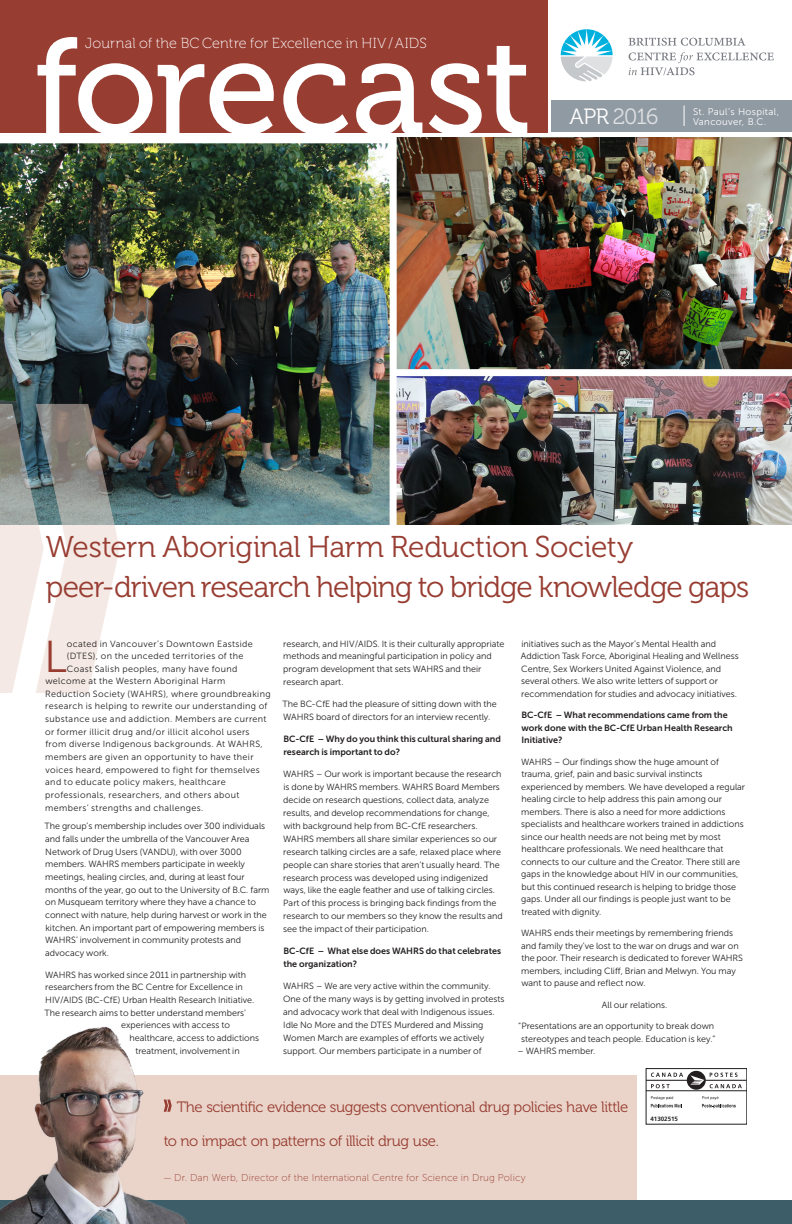
<style>
.page{position:relative;width:792px;height:1224px;background:#fff}
.page>*{position:absolute;margin:0;border:0;box-sizing:border-box;transform-origin:0 0}
.t1{font:136.2px "Museo 500";letter-spacing:-.02em;color:#fff}
.body_drop_cap{font:44.6px "Museo Sans 300";color:#983d32}
.Main_Head{font:30px/40px "Museo 300";letter-spacing:-.025em;color:#983d32}
.t2{font:22px "Museo 300";letter-spacing:-.04em;color:#dee0e2}
.callout{font:15px "Museo 300";letter-spacing:-.03em;color:#983d32}
.t3{font:14.5px "Museo 100";letter-spacing:.015em;color:#fff}
.callout-2{font:10px "Museo Sans 100";letter-spacing:.015em;color:#983d32}
.t4{font:9.6px/10.5px "Museo Sans 300";letter-spacing:.035em;color:#fff}
.body{font:9px/12.9px "Museo Sans 300";color:#231f20}
.body_drop_cap-2{font:9px "Museo Sans 300";letter-spacing:.04em;color:#231f20}
.body-2{font:9px/12.9px "Museo Sans 700";color:#231f20}
.t5{font:700 6.2px "Frutiger";color:#231f20}
.s1{color:#fff}
</style>
<div class="page">
<div style="left:0;top:1076px;width:637px;height:148px;background:#ead4c9"></div>
<div style="left:0;top:1200px;width:792px;height:24px;background:#3d5d69"></div>
<div style="left:646px;top:1069px;width:100px;height:23px;border:1px solid #fff"></div>
<hr style="left:646px;top:1080px;width:101px;height:1px;background:#231f20">
<svg style="left:687px;top:1071px;width:19px;height:19px"></svg>
<svg style="left:690px;top:1075px;width:14px;height:10px"></svg>
<svg style="left:710px;top:1073px;width:28px;height:4px"></svg>
<svg style="left:710px;top:1084px;width:32px;height:4px"></svg>
<svg style="left:651px;top:1073px;width:32px;height:4px"></svg>
<svg style="left:651px;top:1084px;width:19px;height:4px"></svg>
<div style="left:646px;top:1068px;width:101px;height:56px;border:1px solid #231f20"></div>
<hr style="left:646px;top:1091px;width:101px;height:1px;background:#231f20">
<svg style="left:651px;top:1096px;width:31px;height:11px"></svg>
<svg style="left:702px;top:1096px;width:34px;height:12px"></svg>
<svg style="left:561px;top:29px;width:52px;height:52px"></svg>
<svg style="left:629px;top:38px;width:117px;height:8px"></svg>
<svg style="left:629px;top:52px;width:145px;height:23px"></svg>
<div style="left:0;top:0;width:547px;height:132px;background:#983d32"></div>
<div style="left:552px;top:100px;width:240px;height:32px;background:#909aa3"></div>
<svg style="left:684px;top:105px;width:1px;height:21px"></svg>
<img style="left:0;top:1026px;width:203px;height:198px">
<img style="left:0;top:137px;width:792px;height:387px">
<svg style="left:0;top:404px;width:120px;height:289px"></svg>
<p class="t1" style="left:35px;top:12px;width:499px">forecast</p>
<p class="t3" style="left:85px;top:35px;width:343px">Journal of the BC Centre for Excellence in HIV/AIDS</p>
<p class="t2" style="left:570px;top:105px;width:90px"><span class="s1">APR</span> 2016</p>
<p class="t4" style="left:693px;top:106px;width:88px">St. Paul’s Hospital,<br>Vancouver, B.C.</p>
<p class="Main_Head" style="left:46px;top:527px;width:705px">Western Aboriginal Harm Reduction Society peer-driven research helping to bridge knowledge gaps</p>
<p class="body_drop_cap" style="left:44px;top:632px;width:25px">L</p>
<p class="body_drop_cap-2" style="left:67px;top:639px;width:188px">ocated in Vancouver’s Downtown Eastside</p>
<p class="body_drop_cap-2" style="left:67px;top:651px;width:178px">(DTES), on the unceded territories of the</p>
<p class="body_drop_cap-2" style="left:67px;top:664px;width:172px">Coast Salish peoples, many have found</p>
<p class="body_drop_cap-2" style="left:45px;top:676px;width:182px">welcome at the Western Aboriginal Harm</p>
<p class="body_drop_cap-2" style="left:45px;top:689px;width:227px">Reduction Society (WAHRS), where groundbreaking</p>
<p class="body_drop_cap-2" style="left:45px;top:702px;width:224px">research is helping to rewrite our understanding of</p>
<p class="body_drop_cap-2" style="left:45px;top:714px;width:223px">substance use and addiction. Members are current</p>
<p class="body_drop_cap-2" style="left:45px;top:727px;width:206px">or former illicit drug and/or illicit alcohol users</p>
<p class="body_drop_cap-2" style="left:45px;top:740px;width:219px">from diverse Indigenous backgrounds. At WAHRS,</p>
<p class="body_drop_cap-2" style="left:45px;top:752px;width:210px">members are given an opportunity to have their</p>
<p class="body_drop_cap-2" style="left:45px;top:765px;width:216px">voices heard, empowered to fight for themselves</p>
<p class="body_drop_cap-2" style="left:45px;top:778px;width:182px">and to educate policy makers, healthcare</p>
<p class="body_drop_cap-2" style="left:45px;top:790px;width:196px">professionals, researchers, and others about</p>
<p class="body_drop_cap-2" style="left:45px;top:803px;width:160px">members’ strengths and challenges.</p>
<p class="body" style="left:44px;top:820px;width:227px">The group’s membership includes over 300 individuals and falls under the umbrella of the Vancouver Area Network of Drug Users (VANDU), with over 3000 members. WAHRS members participate in weekly meetings, healing circles, and, during at least four months of the year, go out to the University of B.C. farm on Musqueam territory where they have a chance to connect with nature, help during harvest or work in the kitchen. An important part of empowering members is WAHRS’ involvement in community protests and advocacy work.</p>
<p class="body" style="left:45px;top:968px;width:203px">WAHRS has worked since 2011 in partnership with</p>
<p class="body" style="left:45px;top:981px;width:199px">researchers from the BC Centre for Excellence in</p>
<p class="body" style="left:45px;top:994px;width:211px">HIV/AIDS (BC-CfE) Urban Health Research Initiative.</p>
<p class="body" style="left:44px;top:1006px;width:203px">The research aims to better understand members’</p>
<p class="body" style="left:121px;top:1019px;width:110px">experiences with access to</p>
<p class="body" style="left:129px;top:1032px;width:131px">healthcare, access to addictions</p>
<p class="body" style="left:135px;top:1044px;width:106px">treatment, involvement in</p>
<p class="body" style="left:283px;top:637px;width:223px">research, and HIV/AIDS. It is their culturally appropriate methods and meaningful participation in policy and program development that sets WAHRS and their research apart.</p>
<p class="body" style="left:282px;top:698px;width:216px">The BC-CfE had the pleasure of sitting down with the<br>WAHRS board of directors for an interview recently.</p>
<p class="body-2" style="left:283px;top:733px;width:219px">BC-CfE – Why do you think this cultural sharing and research is important to do?</p>
<p class="body" style="left:283px;top:768px;width:221px">WAHRS – Our work is important because the research is done by WAHRS members. WAHRS Board Members decide on research questions, collect data, analyze results, and develop recommendations for change, with background help from BC-CfE researchers.<br>WAHRS members all share similar experiences so our research talking circles are a safe, relaxed place where people can share stories that aren’t usually heard. The research process was developed using indigenized ways, like the eagle feather and use of talking circles.<br>Part of this process is bringing back findings from the research to our members so they know the results and see the impact of their participation.</p>
<p class="body-2" style="left:283px;top:945px;width:219px">BC-CfE – What else does WAHRS do that celebrates the organization?</p>
<p class="body" style="left:283px;top:980px;width:223px">WAHRS – We are very active within the community.<br>One of the many ways is by getting involved in protests and advocacy work that deal with Indigenous issues.<br>Idle No More and the DTES Murdered and Missing Women March are examples of efforts we actively support. Our members participate in a number of</p>
<p class="body" style="left:521px;top:637px;width:219px;line-height:12.5px">initiatives such as the Mayor’s Mental Health and Addiction Task Force, Aboriginal Healing and Wellness Centre, Sex Workers United Against Violence, and several others. We also write letters of support or recommendation for studies and advocacy initiatives.</p>
<p class="body-2" style="left:521px;top:709px;width:213px;line-height:12.5px">BC-CfE – What recommendations came from the work done with the BC-CfE Urban Health Research<br>Initiative?</p>
<p class="body" style="left:521px;top:755px;width:226px;line-height:12.5px">WAHRS – Our findings show the huge amount of trauma, grief, pain and basic survival instincts experienced by members. We have developed a regular healing circle to help address this pain among our members. There is also a need for more addictions specialists and healthcare workers trained in addictions since our health needs are not being met by most healthcare professionals. We need healthcare that connects to our culture and the Creator. There still are gaps in the knowledge about HIV in our communities, but this continued research is helping to bridge those gaps. Under all our findings is people just want to be treated with dignity.</p>
<p class="body" style="left:521px;top:927px;width:223px;line-height:12.5px">WAHRS ends their meetings by remembering friends and family they’ve lost to the war on drugs and war on the poor. Their research is dedicated to forever WAHRS members, including Cliff, Brian and Melwyn. You may want to pause and reflect now.</p>
<p class="body" style="left:602px;top:998px;width:67px">All our relations.</p>
<p class="body" style="left:518px;top:1020px;width:199px;line-height:12.5px;text-align:center">“Presentations are an opportunity to break down stereotypes and teach people. Education is key.”</p>
<p class="body" style="left:517px;top:1045px;width:80px">– WAHRS member.</p>
<p class="callout" style="left:177px;top:1099px;width:453px">The scientific evidence suggests conventional drug policies have little</p>
<p class="callout" style="left:164px;top:1133px;width:277px">to no impact on patterns of illicit drug use.</p>
<p class="callout-2" style="left:164px;top:1172px;width:363px">— Dr. Dan Werb, Director of the International Centre for Science in Drug Policy</p>
<p class="t5" style="left:650px;top:1116px;width:29px">41302515</p>
</div>
